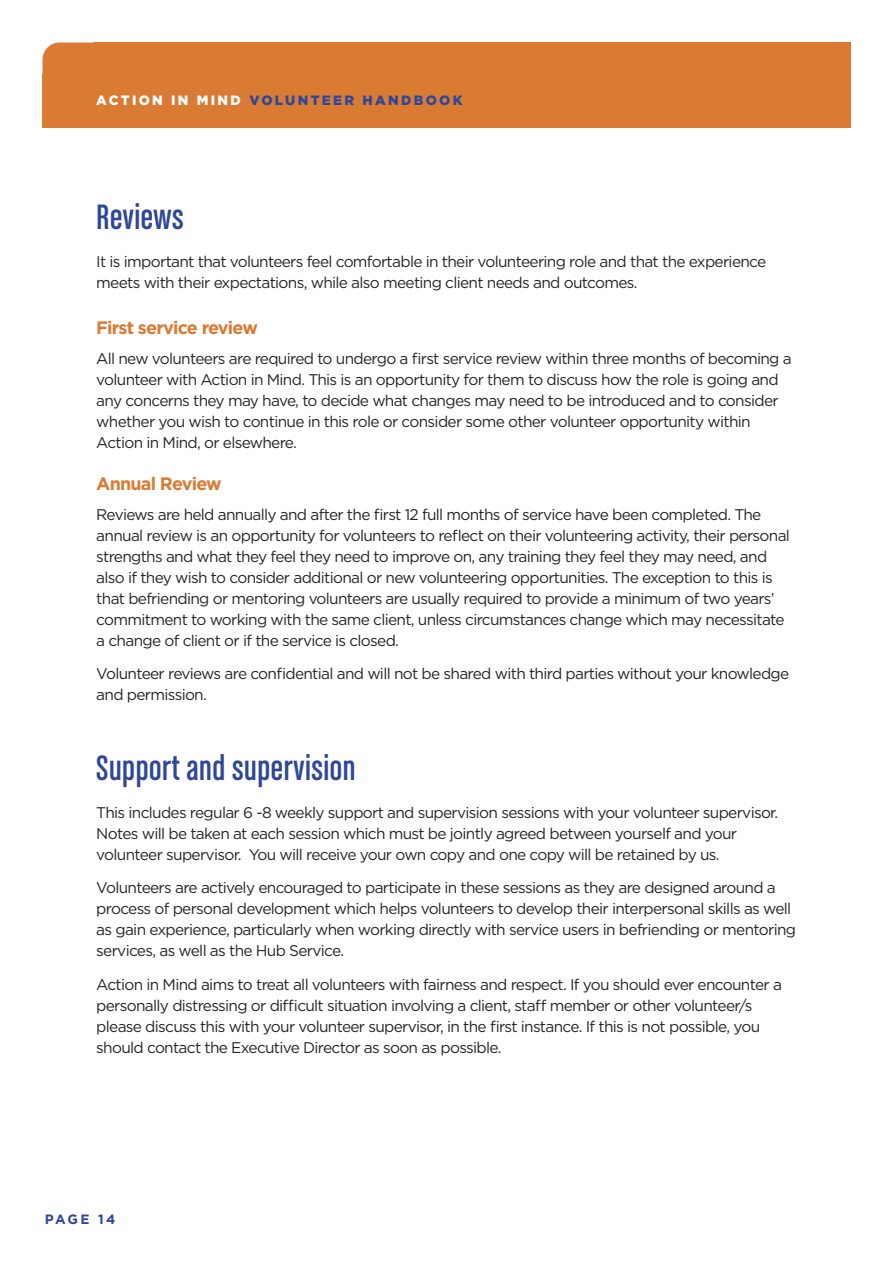
<style>
.page{position:relative;width:893px;height:1263px;background:#fff}
.page>*{position:absolute;margin:0;border:0;box-sizing:border-box;transform-origin:0 0}
.t1{font:37.5px "Chalet Comprime Cologne Sixty";letter-spacing:.015em;color:#2e4798}
.t2{font:700 18px "Gotham";letter-spacing:-.045em;color:#da7b34}
.t3{font:15.45px/21px "Gotham";letter-spacing:-.045em;color:#272526}
.t4{font:900 13.5px "Gotham";letter-spacing:.17em;color:#2e4798}
.t5{font:700 13.5px "Gotham";letter-spacing:.145em;color:#2e4798}
.s1{color:#fff}
</style>
<div class="page">
<div style="left:93px;top:43px;width:757px;height:85px;background:#da7b34"></div>
<div style="left:43px;top:74px;width:694px;height:54px;background:#da7b34"></div>
<div style="left:43px;top:43px;width:295px;height:48px;background:#da7b34;border-radius:17px"></div>
<p class="t4" style="left:96px;top:95px;width:368px"><span class="s1">ACTION IN MIND</span> VOLUNTEER HANDBOOK</p>
<h1 class="t1" style="left:96px;top:194px;width:89px">Reviews</h1>
<p class="t3" style="left:96px;top:252px;width:671px">It is important that volunteers feel comfortable in their volunteering role and that the experience meets with their expectations, while also meeting client needs and outcomes.</p>
<p class="t2" style="left:96px;top:322px;width:163px">First service review</p>
<p class="t3" style="left:96px;top:349px;width:697px">All new volunteers are required to undergo a first service review within three months of becoming a volunteer with Action in Mind. This is an opportunity for them to discuss how the role is going and any concerns they may have, to decide what changes may need to be introduced and to consider whether you wish to continue in this role or consider some other volunteer opportunity within Action in Mind, or elsewhere.</p>
<p class="t2" style="left:96px;top:477px;width:127px">Annual Review</p>
<p class="t3" style="left:96px;top:505px;width:695px">Reviews are held annually and after the first 12 full months of service have been completed. The annual review is an opportunity for volunteers to reflect on their volunteering activity, their personal strengths and what they feel they need to improve on, any training they feel they may need, and also if they wish to consider additional or new volunteering opportunities. The exception to this is that befriending or mentoring volunteers are usually required to provide a minimum of two years’ commitment to working with the same client, unless circumstances change which may necessitate a change of client or if the service is closed.</p>
<p class="t3" style="left:96px;top:665px;width:694px">Volunteer reviews are confidential and will not be shared with third parties without your knowledge and permission.</p>
<h1 class="t1" style="left:96px;top:745px;width:261px">Support and supervision</h1>
<p class="t3" style="left:96px;top:803px;width:683px">This includes regular 6 -8 weekly support and supervision sessions with your volunteer supervisor.<br>Notes will be taken at each session which must be jointly agreed between yourself and your volunteer supervisor. You will receive your own copy and one copy will be retained by us.</p>
<p class="t3" style="left:96px;top:879px;width:701px">Volunteers are actively encouraged to participate in these sessions as they are designed around a process of personal development which helps volunteers to develop their interpersonal skills as well as gain experience, particularly when working directly with service users in befriending or mentoring services, as well as the Hub Service.</p>
<p class="t3" style="left:96px;top:975px;width:687px">Action in Mind aims to treat all volunteers with fairness and respect. If you should ever encounter a personally distressing or difficult situation involving a client, staff member or other volunteer/s please discuss this with your volunteer supervisor, in the first instance. If this is not possible, you should contact the Executive Director as soon as possible.</p>
<p class="t5" style="left:45px;top:1215px;width:72px">PAGE 14</p>
</div>
